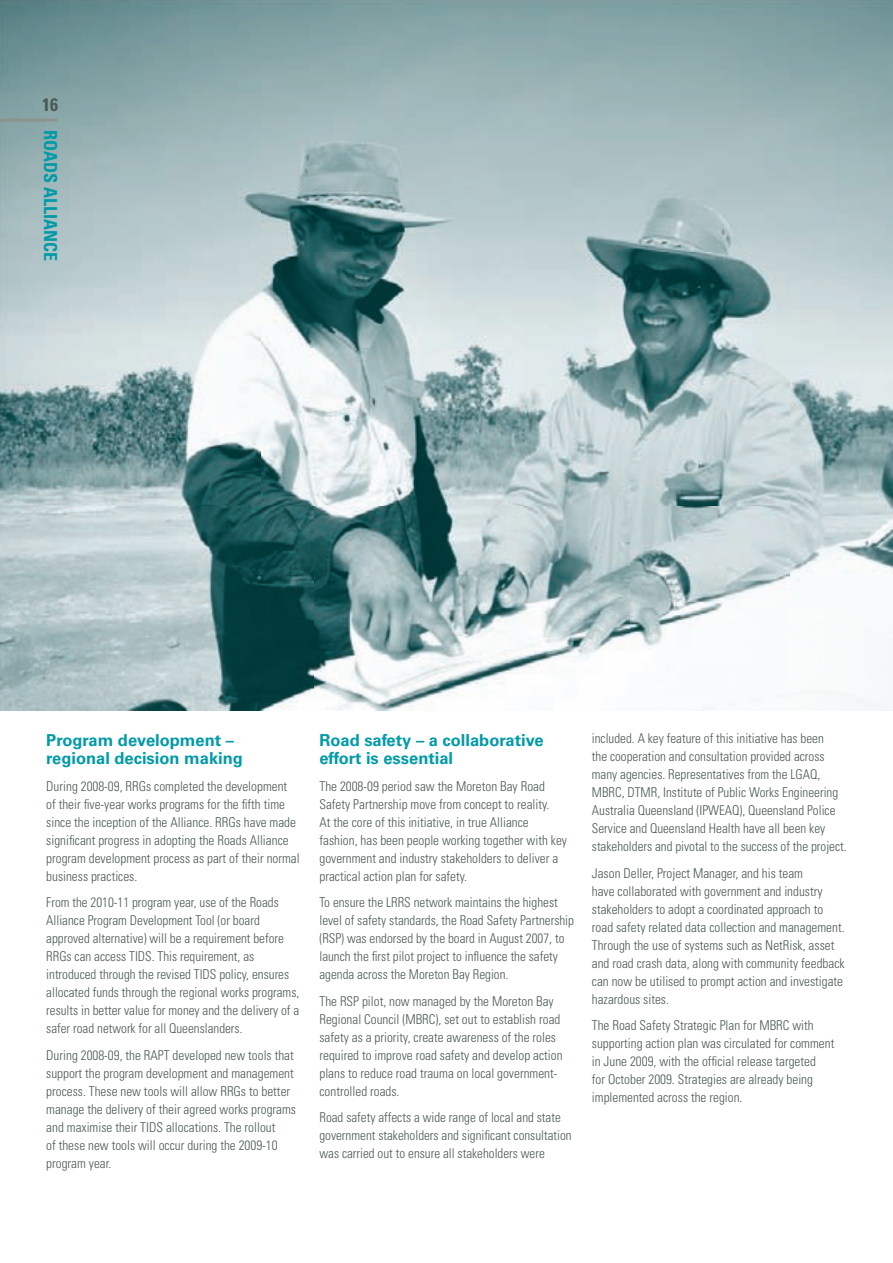
<style>
.page{position:relative;width:893px;height:1263px;background:#fff}
.page>*{position:absolute;margin:0;border:0;box-sizing:border-box;transform-origin:0 0}
.t1{font:700 condensed 18px "Univers";color:#009aa8}
.t2{font:700 condensed 18px "Univers";color:#4b5a52}
.t3{font:700 16.5px/18px "Univers";color:#009aa8}
.t4{font:300 condensed 13.5px/18px "Univers";color:#4b5a52}
</style>
<div class="page">
<img style="left:0;top:0;width:893px;height:710px">
<hr style="left:0;top:119px;width:58px;height:3px;background:#8c938f">
<h1 class="t2" style="left:42px;top:98px;width:17px">16</h1>
<h1 class="t1" style="left:57px;top:130px;width:133px;rotate:90deg">ROADS ALLIANCE</h1>
<p class="t3" style="left:46px;top:733px;width:198px">Program development – regional decision making</p>
<p class="t4" style="left:46px;top:778px;width:255px">During 2008-09, RRGs completed the development of their five-year works programs for the fifth time since the inception of the Alliance. RRGs have made significant progress in adopting the Roads Alliance program development process as part of their normal business practices.</p>
<p class="t4" style="left:46px;top:895px;width:255px">From the 2010-11 program year, use of the Roads Alliance Program Development Tool (or board approved alternative) will be a requirement before RRGs can access TIDS. This requirement, as introduced through the revised TIDS policy, ensures allocated funds through the regional works programs, results in better value for money and the delivery of a safer road network for all Queenslanders.</p>
<p class="t4" style="left:46px;top:1047px;width:251px">During 2008-09, the RAPT developed new tools that support the program development and management process. These new tools will allow RRGs to better manage the delivery of their agreed works programs and maximise their TIDS allocations. The rollout<br>of these new tools will occur during the 2009-10 program year.</p>
<p class="t3" style="left:319px;top:733px;width:226px">Road safety – a collaborative effort is essential</p>
<p class="t4" style="left:319px;top:778px;width:249px">The 2008-09 period saw the Moreton Bay Road Safety Partnership move from concept to reality.<br>At the core of this initiative, in true Alliance fashion, has been people working together with key government and industry stakeholders to deliver a practical action plan for safety.</p>
<p class="t4" style="left:319px;top:895px;width:256px">To ensure the LRRS network maintains the highest level of safety standards, the Road Safety Partnership (RSP) was endorsed by the board in August 2007, to launch the first pilot project to influence the safety agenda across the Moreton Bay Region.</p>
<p class="t4" style="left:319px;top:993px;width:245px">The RSP pilot, now managed by the Moreton Bay Regional Council (MBRC), set out to establish road safety as a priority, create awareness of the roles required to improve road safety and develop action plans to reduce road trauma on local government&shy;controlled roads.</p>
<p class="t4" style="left:319px;top:1110px;width:254px">Road safety affects a wide range of local and state government stakeholders and significant consultation was carried out to ensure all stakeholders were</p>
<p class="t4" style="left:592px;top:731px;width:256px">included. A key feature of this initiative has been<br>the cooperation and consultation provided across many agencies. Representatives from the LGAQ, MBRC, DTMR, Institute of Public Works Engineering Australia Queensland (IPWEAQ), Queensland Police Service and Queensland Health have all been key stakeholders and pivotal to the success of the project.</p>
<p class="t4" style="left:592px;top:865px;width:254px">Jason Deller, Project Manager, and his team<br>have collaborated with government and industry stakeholders to adopt a coordinated approach to road safety related data collection and management.<br>Through the use of systems such as NetRisk, asset and road crash data, along with community feedback can now be utilised to prompt action and investigate hazardous sites.</p>
<p class="t4" style="left:592px;top:1018px;width:244px">The Road Safety Strategic Plan for MBRC with supporting action plan was circulated for comment in June 2009, with the official release targeted<br>for October 2009. Strategies are already being implemented across the region.</p>
</div>
